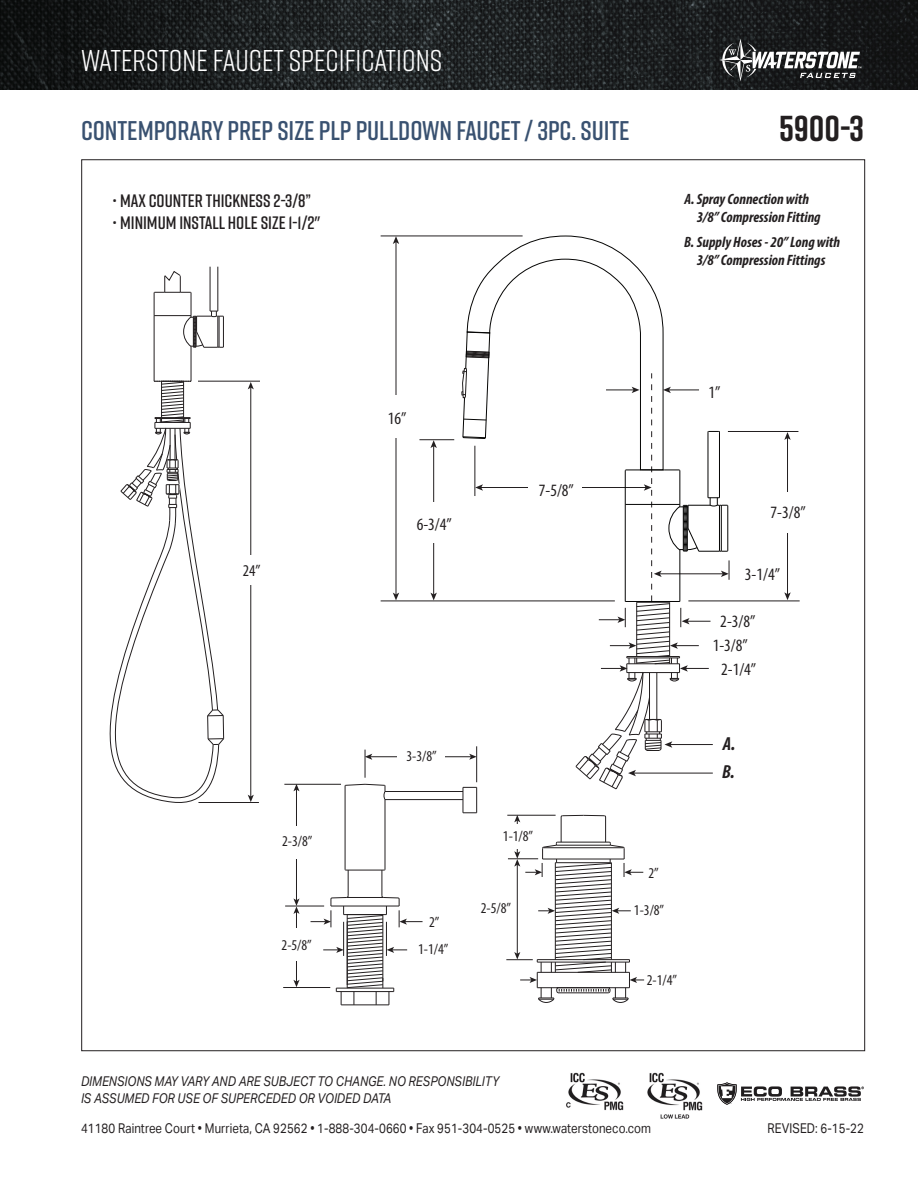
<style>
.page{position:relative;width:918px;height:1188px;background:#fff}
.page>*{position:absolute;margin:0;border:0;box-sizing:border-box;transform-origin:0 0}
.t1{font:700 36px "Rift";color:#231f20}
.t2{font:30px "Rift";color:#fff}
.t3{font:600 27px "Rift";letter-spacing:-.005em;color:#395170}
.t4{font:italic 700 condensed 18.9px "Myriad Pro";color:#231f20}
.t5{font:600 18px "Rift";color:#231f20}
.t6{font:condensed 17.4px/23.9px "Myriad Pro";color:#231f20;text-align:center}
.t7{font:condensed 16.5px "Myriad Pro";color:#231f20}
.t8{font:italic 700 condensed 15px/18px "Myriad Pro";color:#231f20;text-align:center}
.t9{font:condensed 15px/27.6px "Myriad Pro";color:#231f20;text-align:center}
.t10{font:13.5px "Aktiv Grotesk";letter-spacing:.01em;color:#231f20;scale:.85 1}
.t11{font:italic 13.5px/16.2px "Aktiv Grotesk";letter-spacing:.01em;color:#231f20;scale:.85 1}
</style>
<div class="page">
<img style="left:647px;top:1072px;width:56px;height:47px">
<img style="left:566px;top:1072px;width:58px;height:39px">
<img style="left:0;top:0;width:918px;height:89px">
<svg style="left:719px;top:39px;width:142px;height:42px"></svg>
<svg style="left:717px;top:1082px;width:147px;height:23px"></svg>
<hr style="left:154px;top:316px;width:1px;height:65px;background:#231f20">
<hr style="left:191px;top:346px;width:1px;height:35px;background:#231f20">
<hr style="left:210px;top:267px;width:1px;height:44px;background:#231f20">
<hr style="left:217px;top:267px;width:1px;height:44px;background:#231f20">
<svg style="left:154px;top:270px;width:70px;height:78px"></svg>
<svg style="left:153px;top:381px;width:38px;height:47px"></svg>
<svg style="left:109px;top:428px;width:110px;height:375px"></svg>
<hr style="left:198px;top:802px;width:61px;height:1px;background:#231f20">
<svg style="left:207px;top:709px;width:18px;height:37px"></svg>
<hr style="left:198px;top:381px;width:62px;height:1px;background:#231f20">
<hr style="left:250px;top:387px;width:1px;height:410px;background:#231f20">
<svg style="left:248px;top:382px;width:6px;height:7px"></svg>
<svg style="left:248px;top:795px;width:6px;height:7px"></svg>
<div style="left:241px;top:555px;width:23px;height:30px;background:#fff"></div>
<svg style="left:506px;top:815px;width:138px;height:188px"></svg>
<hr style="left:283px;top:987px;width:47px;height:1px;background:#231f20">
<hr style="left:285px;top:906px;width:39px;height:1px;background:#231f20">
<hr style="left:284px;top:784px;width:57px;height:1px;background:#231f20">
<hr style="left:476px;top:746px;width:1px;height:36px;background:#231f20">
<hr style="left:385px;top:799px;width:78px;height:1px;background:#231f20">
<hr style="left:385px;top:791px;width:78px;height:1px;background:#231f20">
<svg style="left:463px;top:787px;width:14px;height:26px"></svg>
<hr style="left:345px;top:786px;width:1px;height:83px;background:#231f20">
<hr style="left:385px;top:800px;width:1px;height:69px;background:#231f20">
<hr style="left:296px;top:789px;width:1px;height:112px;background:#231f20">
<svg style="left:293px;top:784px;width:7px;height:7px"></svg>
<div style="left:289px;top:826px;width:18px;height:33px;background:#fff"></div>
<hr style="left:296px;top:912px;width:1px;height:70px;background:#231f20">
<svg style="left:293px;top:898px;width:7px;height:16px"></svg>
<svg style="left:293px;top:980px;width:7px;height:7px"></svg>
<hr style="left:370px;top:756px;width:101px;height:1px;background:#231f20">
<svg style="left:469px;top:754px;width:8px;height:6px"></svg>
<svg style="left:344px;top:750px;width:42px;height:51px"></svg>
<div style="left:398px;top:744px;width:47px;height:23px;background:#fff"></div>
<svg style="left:311px;top:869px;width:112px;height:136px"></svg>
<div style="left:289px;top:929px;width:18px;height:32px;background:#fff"></div>
<hr style="left:381px;top:601px;width:234px;height:1px;background:#231f20">
<hr style="left:688px;top:601px;width:112px;height:1px;background:#231f20">
<hr style="left:381px;top:236px;width:142px;height:1px;background:#231f20">
<hr style="left:419px;top:439px;width:35px;height:1px;background:#231f20">
<hr style="left:396px;top:242px;width:1px;height:353px;background:#231f20">
<svg style="left:393px;top:236px;width:6px;height:8px"></svg>
<svg style="left:393px;top:593px;width:6px;height:7px"></svg>
<hr style="left:433px;top:446px;width:1px;height:149px;background:#231f20">
<svg style="left:430px;top:440px;width:7px;height:8px"></svg>
<svg style="left:430px;top:593px;width:7px;height:7px"></svg>
<div style="left:383px;top:395px;width:30px;height:43px;background:#fff"></div>
<div style="left:421px;top:502px;width:30px;height:41px;background:#fff"></div>
<hr style="left:728px;top:431px;width:70px;height:1px;background:#231f20">
<hr style="left:787px;top:438px;width:1px;height:157px;background:#231f20">
<svg style="left:784px;top:432px;width:7px;height:8px"></svg>
<svg style="left:784px;top:592px;width:7px;height:8px"></svg>
<div style="left:774px;top:492px;width:30px;height:40px;background:#fff"></div>
<hr style="left:474px;top:446px;width:1px;height:50px;background:#231f20">
<hr style="left:481px;top:487px;width:165px;height:1px;background:#231f20">
<svg style="left:475px;top:484px;width:8px;height:7px"></svg>
<div style="left:529px;top:468px;width:53px;height:40px;background:#fff"></div>
<svg style="left:575px;top:386px;width:155px;height:404px"></svg>
<svg style="left:466px;top:235px;width:198px;height:236px"></svg>
<svg style="left:462px;top:331px;width:29px;height:108px"></svg>
<h2 class="t2" style="left:81px;top:39px;width:363px">WATERSTONE FAUCET SPECIFICATIONS</h2>
<p class="t3" style="left:81px;top:111px;width:550px">CONTEMPORARY PREP SIZE PLP PULLDOWN FAUCET / 3PC. SUITE</p>
<p class="t1" style="left:779px;top:102px;width:86px">5900-3</p>
<p class="t5" style="left:112px;top:187px;width:201px">• MAX COUNTER THICKNESS 2-3/8”</p>
<p class="t5" style="left:112px;top:210px;width:210px">• MINIMUM INSTALL HOLE SIZE 1-1/2"</p>
<p class="t8" style="left:697px;top:190px;width:125px;text-align:left;text-indent:-12px">A. Spray Connection with<br>3/8” Compression Fitting</p>
<p class="t8" style="left:684px;top:233px;width:157px">B. Supply Hoses - 20” Long with<br>3/8” Compression Fittings</p>
<p class="t6" style="left:708px;top:380px;width:14px">1”</p>
<p class="t6" style="left:388px;top:406px;width:20px">16”</p>
<p class="t6" style="left:539px;top:478px;width:37px">7-5/8”</p>
<p class="t6" style="left:417px;top:512px;width:37px">6-3/4”</p>
<p class="t6" style="left:771px;top:500px;width:37px">7-3/8”</p>
<p class="t7" style="left:243px;top:561px;width:19px">24”</p>
<p class="t6" style="left:745px;top:562px;width:37px">3-1/4”</p>
<p class="t6" style="left:713px;top:610px;width:44px">2-3/8”<br>1-3/8”</p>
<p class="t6" style="left:721px;top:657px;width:37px">2-1/4”</p>
<p class="t9" style="left:407px;top:742px;width:32px">3-3/8”</p>
<p class="t4" style="left:723px;top:732px;width:14px">A.</p>
<p class="t4" style="left:722px;top:760px;width:14px">B.</p>
<p class="t9" style="left:282px;top:827px;width:32px">2-3/8”</p>
<p class="t9" style="left:503px;top:822px;width:32px">1-1/8”</p>
<p class="t9" style="left:648px;top:859px;width:12px">2”</p>
<p class="t9" style="left:282px;top:931px;width:32px">2-5/8”</p>
<p class="t9" style="left:418px;top:908px;width:32px">2”<br>1-1/4”</p>
<p class="t9" style="left:481px;top:894px;width:32px">2-5/8”</p>
<p class="t9" style="left:634px;top:896px;width:32px">1-3/8”</p>
<p class="t9" style="left:647px;top:966px;width:32px">2-1/4”</p>
<p class="t11" style="left:81px;top:1074px;width:493px">DIMENSIONS MAY VARY AND ARE SUBJECT TO CHANGE. NO RESPONSIBILITY<br>IS ASSUMED FOR USE OF SUPERCEDED OR VOIDED DATA</p>
<p class="t10" style="left:81px;top:1120px;width:672px">41180 Raintree Court • Murrieta, CA 92562 • 1-888-304-0660 • Fax 951-304-0525 • www.waterstoneco.com</p>
<p class="t10" style="left:767px;top:1121px;width:115px">REVISED: 6-15-22</p>
</div>
